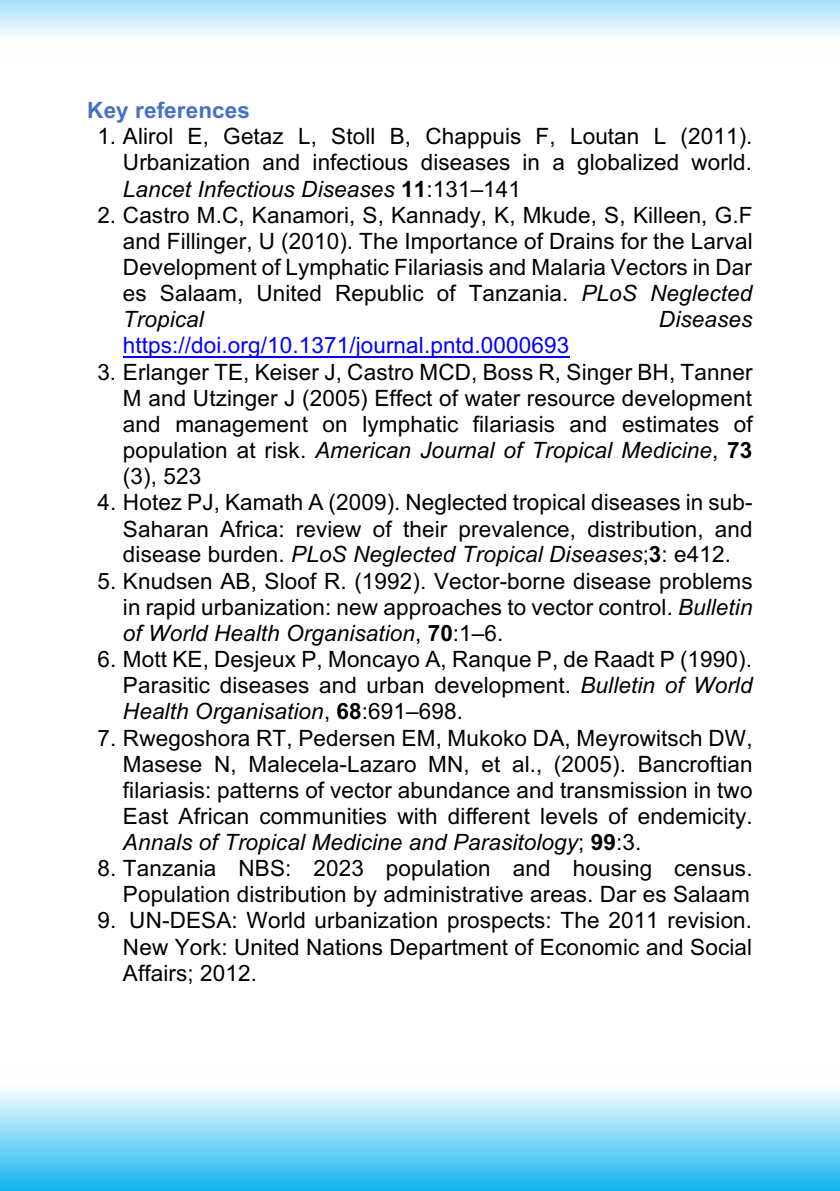
<style>
.page{position:relative;width:840px;height:1191px;background:#fff}
.page>*{position:absolute;margin:0;border:0;box-sizing:border-box;transform-origin:0 0}
.t1{font:22.4px/26px "Arial";letter-spacing:.005em;color:#000;text-align:justify}
.t2{font:22.4px "Arial";letter-spacing:.005em;color:#00f}
.t3{font:700 22.4px "Arial";letter-spacing:.005em;color:#4472c4}
.t4{font:italic 22.4px "Arial";letter-spacing:.005em;color:#000}
.s1{font-style:italic}
.s2{font-weight:700}
</style>
<div class="page">
<div style="left:0;top:1064px;width:839px;height:127px;background:linear-gradient(to bottom,#fff,#17b5f0)"></div>
<div style="left:0;top:0;width:839px;height:60px;background:linear-gradient(to bottom,#aee5fa,#fff)"></div>
<hr style="left:123px;top:356px;width:446px;height:1px;background:#00f">
<p class="t3" style="left:87px;top:94px;width:164px">Key references</p>
<p class="t1" style="left:123px;top:123px;width:630px;text-indent:-26px">1. Alirol E, Getaz L, Stoll B, Chappuis F, Loutan L (2011).<br>Urbanization and infectious diseases in a globalized world.<br><span class="s1">Lancet Infectious Diseases</span> <span class="s2">11</span>:131–141</p>
<p class="t1" style="left:123px;top:202px;width:631px;text-indent:-26px">2. Castro M.C, Kanamori, S, Kannady, K, Mkude, S, Killeen, G.F and Fillinger, U (2010). The Importance of Drains for the Larval Development of Lymphatic Filariasis and Malaria Vectors in Dar es Salaam, United Republic of Tanzania. <span class="s1">PLoS Neglected Tropical</span></p>
<p class="t4" style="left:658px;top:305px;width:95px">Diseases</p>
<p class="t2" style="left:123px;top:330px;width:448px">https://doi.org/10.1371/journal.pntd.0000693</p>
<p class="t1" style="left:123px;top:359px;width:631px;text-indent:-26px">3. Erlanger TE, Keiser J, Castro MCD, Boss R, Singer BH, Tanner M and Utzinger J (2005) Effect of water resource development and management on lymphatic filariasis and estimates of population at risk. <span class="s1">American Journal of Tropical Medicine</span>, <span class="s2">73 </span>(3), 523</p>
<p class="t1" style="left:123px;top:489px;width:631px;text-indent:-26px">4. Hotez PJ, Kamath A (2009). Neglected tropical diseases in sub-Saharan Africa: review of their prevalence, distribution, and disease burden. <span class="s1">PLoS Neglected Tropical Diseases</span>;<span class="s2">3</span>: e412.</p>
<p class="t1" style="left:123px;top:568px;width:630px;text-indent:-26px">5. Knudsen AB, Sloof R. (1992). Vector-borne disease problems in rapid urbanization: new approaches to vector control. <span class="s1">Bulletin of World Health Organisation</span>, <span class="s2">70</span>:1–6.</p>
<p class="t1" style="left:123px;top:646px;width:630px;text-indent:-26px">6. Mott KE, Desjeux P, Moncayo A, Ranque P, de Raadt P (1990).<br>Parasitic diseases and urban development. <span class="s1">Bulletin of World Health Organisation</span>, <span class="s2">68</span>:691–698.</p>
<p class="t1" style="left:123px;top:724px;width:631px;text-indent:-26px">7. Rwegoshora RT, Pedersen EM, Mukoko DA, Meyrowitsch DW, Masese N, Malecela-Lazaro MN, et al., (2005). Bancroftian filariasis: patterns of vector abundance and transmission in two East African communities with different levels of endemicity.<br><span class="s1">Annals of Tropical Medicine and Parasitology</span>; <span class="s2">99</span>:3.</p>
<p class="t1" style="left:97px;top:855px;width:656px;text-align:right">8. Tanzania NBS: 2023 population and housing census.<br>Population distribution by administrative areas. Dar es Salaam</p>
<p class="t1" style="left:123px;top:907px;width:630px;text-indent:-26px">9. UN-DESA: World urbanization prospects: The 2011 revision.<br>New York: United Nations Department of Economic and Social Affairs; 2012.</p>
</div>
